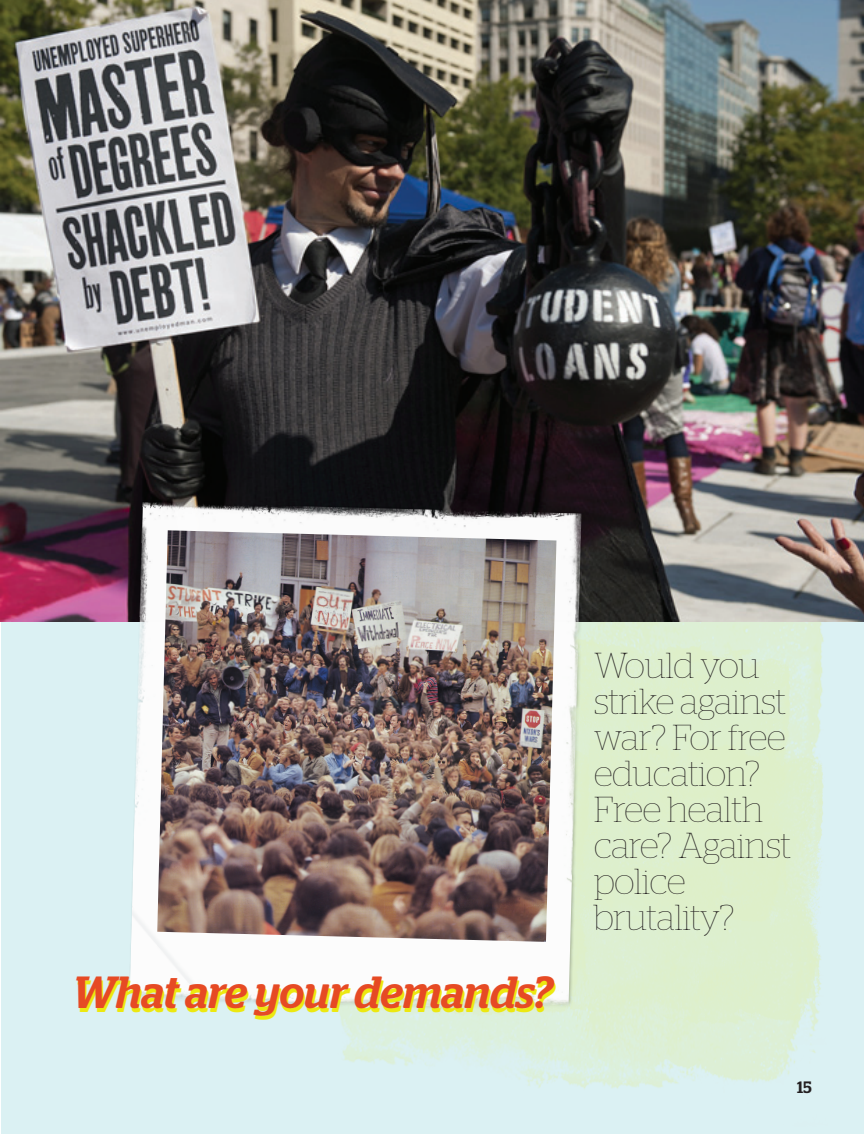
<style>
.page{position:relative;width:864px;height:1134px;background:#fff}
.page>*{position:absolute;margin:0;border:0;box-sizing:border-box;transform-origin:0 0}
.t1{font:italic 500 45px "Stag";color:#ece810}
.t2{font:100 36px/36px "Stag";letter-spacing:-.005em;color:#231f20}
.t3{font:500 16.5px "Stag";color:#231f20}
</style>
<div class="page">
<svg style="left:0;top:621px;width:2px;height:395px"></svg>
<div style="left:2px;top:0;width:862px;height:1134px;background:#dbf1f3"></div>
<img style="left:339px;top:621px;width:489px;height:468px">
<img style="left:0;top:0;width:864px;height:621px">
<div style="left:128px;top:500px;width:457px;height:512px;background:#231f20;opacity:.29"></div>
<img style="left:130px;top:502px;width:451px;height:508px">
<img style="left:157px;top:530px;width:399px;height:412px">
<p class="t1" style="left:74px;top:980px;width:481px">What are your demands?</p>
<p class="t2" style="left:594px;top:650px;width:198px">Would you strike against war? For free education?<br>Free health care? Against police brutality?</p>
<p class="t3" style="left:797px;top:1081px;width:16px">15</p>
</div>
